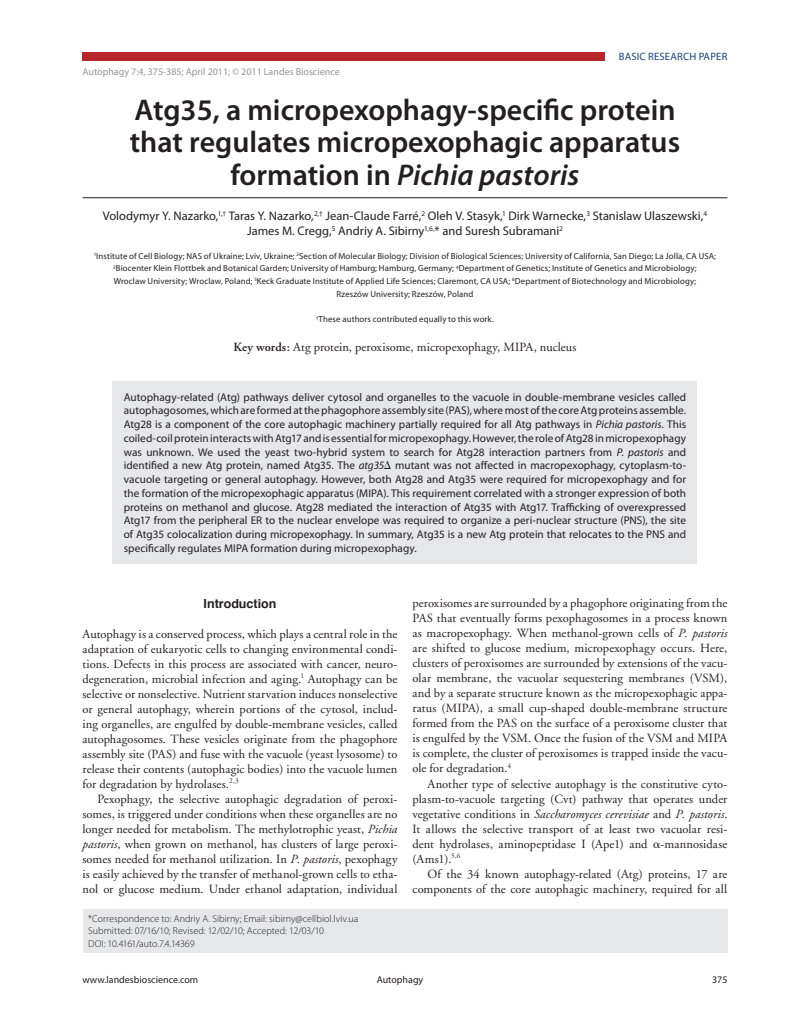
<style>
.page{position:relative;width:810px;height:1035px;background:#fff}
.page>*{position:absolute;margin:0;border:0;box-sizing:border-box;transform-origin:0 0}
.t1{font:600 30px/32.5px "Myriad Pro";color:#231f20;text-align:center}
.t2{font:12.5px/15px "Adobe Garamond";letter-spacing:.005em;color:#231f20;text-align:justify}
.t3{font:12.5px/15px "Myriad Pro";color:#231f20;text-align:center}
.t4{font:700 12.5px "Helvetica";color:#231f20}
.t5{font:11.25px/13.8px "Myriad Pro";letter-spacing:.005em;color:#231f20;text-align:justify}
.t6{font:10.62px "Myriad Pro";letter-spacing:.02em;color:#193f7c}
.t7{font:300 10px/12.5px "Myriad Pro";color:#231f20}
.t8{font:10px "Myriad Pro";color:#939598}
.t9{font:10px "Myriad Pro";color:#231f20}
.t10{font:8.75px/12.5px "Myriad Pro";letter-spacing:.015em;color:#231f20;text-align:center}
.s1{font-style:italic}
.s2{font-weight:600}
.s3{font-family:"Universal Std Greekw Math Pi"}
</style>
<div class="page">
<div style="left:82px;top:52px;width:523px;height:9px;background:#b7262b"></div>
<div style="left:83px;top:909px;width:644px;height:44px;background:#e6e7e9"></div>
<div style="left:112px;top:381px;width:586px;height:182px;background:#e6e7e9"></div>
<hr style="left:83px;top:198px;width:644px;height:1px;background:#231f20">
<p class="t8" style="left:82px;top:65px;width:259px">Autophagy 7:4, 375-385; April 2011; © 2011 Landes Bioscience</p>
<p class="t6" style="left:619px;top:50px;width:108px">Basic Research Paper</p>
<h1 class="t1" style="left:130px;top:93px;width:552px">Atg35, a micropexophagy-specific protein that regulates micropexophagic apparatus formation in <span class="s1">Pichia pastoris</span></h1>
<p class="t3" style="left:103px;top:208px;width:606px">Volodymyr Y. Nazarko,<sup>1,†</sup> Taras Y. Nazarko,<sup>2,†</sup> Jean-Claude Farré,<sup>2</sup> Oleh V. Stasyk,<sup>1</sup> Dirk Warnecke,<sup>3</sup> Stanislaw Ulaszewski,<sup>4<br></sup>James M. Cregg,<sup>5</sup> Andriy A. Sibirny<sup>1,6,</sup>* and Suresh Subramani<sup>2</sup></p>
<p class="t10" style="left:94px;top:250px;width:624px"><sup>1</sup>Institute of Cell Biology; NAS of Ukraine; Lviv, Ukraine; <sup>2</sup>Section of Molecular Biology; Division of Biological Sciences; University of California, San Diego; La Jolla, CA USA; <sup>3</sup>Biocenter Klein Flottbek and Botanical Garden; University of Hamburg; Hamburg, Germany; <sup>4</sup>Department of Genetics; Institute of Genetics and Microbiology;<br>Wroclaw University; Wroclaw, Poland; <sup>5</sup>Keck Graduate Institute of Applied Life Sciences; Claremont, CA USA; <sup>6</sup>Department of Biotechnology and Microbiology;<br>Rzeszów University; Rzeszów, Poland</p>
<p class="t10" style="left:316px;top:313px;width:179px"><sup>†</sup>These authors contributed equally to this work.</p>
<p class="t2" style="left:233px;top:340px;width:345px"><span class="s2">Key words:</span> Atg protein, peroxisome, micropexophagy, MIPA, nucleus</p>
<p class="t5" style="left:124px;top:390px;width:564px">Autophagy-related (Atg) pathways deliver cytosol and organelles to the vacuole in double-membrane vesicles called autophagosomes, which are formed at the phagophore assembly site (PAS), where most of the core Atg proteins assemble.<br>Atg28 is a component of the core autophagic machinery partially required for all Atg pathways in <span class="s1">Pichia pastoris</span>. This coiled-coil protein interacts with Atg17 and is essential for micropexophagy. H owever, the role of Atg28 in micropexophagy was unknown. We used the yeast two-hybrid system to search for Atg28 interaction partners from <span class="s1">P. pastoris</span> and identified a new Atg protein, named Atg35. The <span class="s1">atg35</span><span class="s3">Δ</span> mutant was not affected in macropexophagy, cytoplasm-to&shy;vacuole targeting or general autophagy. However, both Atg28 and Atg35 were required for micropexophagy and for the formation of the micropexophagic apparatus (MIPA). This requirement correlated with a stronger expression of both proteins on methanol and glucose. Atg28 mediated the interaction of Atg35 with Atg17. Trafficking of overexpressed Atg17 from the peripheral ER to the nuclear envelope was required to organize a peri-nuclear structure (PNS), the site of Atg35 colocalization during micropexophagy. In summary, Atg35 is a new Atg protein that relocates to the PNS and specifically regulates MIPA formation during micropexophagy.</p>
<p class="t4" style="left:204px;top:593px;width:74px">Introduction</p>
<p class="t2" style="left:83px;top:626px;width:316px">Autophagy is a conserved process, which plays a central role in the adaptation of eukaryotic cells to changing environmental condi&shy;tions. Defects in this process are associated with cancer, neuro&shy;degeneration, microbial infection and aging.<sup>1</sup> Autophagy can be selective or nonselective. Nutrient starvation induces nonselective or general autophagy, wherein portions of the cytosol, includ&shy;ing organelles, are engulfed by double-membrane vesicles, called autophagosomes. These vesicles originate from the phagophore assembly site (PAS) and fuse with the vacuole (yeast lysosome) to release their contents (autophagic bodies) into the vacuole lumen for degradation by hydrolases.<sup>2,3</sup></p>
<p class="t2" style="left:83px;top:791px;width:316px;text-indent:15px">Pexophagy, the selective autophagic degradation of peroxi&shy;somes, is triggered under conditions when these organelles are no longer needed for metabolism. The methylotrophic yeast, <span class="s1">Pichia pastoris</span>, when grown on methanol, has clusters of large peroxi&shy;somes needed for methanol utilization. In <span class="s1">P. pastoris</span>, pexophagy is easily achieved by the transfer of methanol-grown cells to etha&shy;nol or glucose medium. Under ethanol adaptation, individual</p>
<p class="t7" style="left:88px;top:912px;width:272px">*Correspondence to: Andriy A. Sibirny; Email: sibirny@cellbiol.lviv.ua<br>Submitted: 07/16/10; Revised: 12/02/10; Accepted: 12/03/10<br>DOI: 10.4161/auto.7.4.14369</p>
<p class="t2" style="left:413px;top:596px;width:316px">peroxisomes are surrounded by a phagophore originating from the PAS that eventually forms pexophagosomes in a process known as macropexophagy. When methanol-grown cells of <span class="s1">P. pastoris </span>are shifted to glucose medium, micropexophagy occurs. Here, clusters of peroxisomes are surrounded by extensions of the vacu&shy;olar membrane, the vacuolar sequestering membranes (VSM), and by a separate structure known as the micropexophagic appa&shy;ratus (MIPA), a small cup-shaped double-membrane structure formed from the PAS on the surface of a peroxisome cluster that is engulfed by the VSM. Once the fusion of the VSM and MIPA is complete, the cluster of peroxisomes is trapped inside the vacu&shy;ole for degradation.<sup>4</sup></p>
<p class="t2" style="left:412px;top:776px;width:316px;text-indent:15px">Another type of selective autophagy is the constitutive cyto&shy;plasm-to-vacuole targeting (Cvt) pathway that operates under vegetative conditions in <span class="s1">Saccharomyces cerevisiae</span> and <span class="s1">P. pastoris</span>.<br>It allows the selective transport of at least two vacuolar resi&shy;dent hydrolases, aminopeptidase I (Ape1) and <span class="s3">α</span>-mannosidase (Ams1).<sup>5,6</sup></p>
<p class="t2" style="left:412px;top:866px;width:316px;text-align:right">Of the 34 known autophagy-related (Atg) proteins, 17 are components of the core autophagic machinery, required for all</p>
<p class="t9" style="left:82px;top:973px;width:117px">www.landesbioscience.com</p>
<p class="t9" style="left:377px;top:973px;width:48px">Autophagy</p>
<p class="t9" style="left:712px;top:973px;width:17px">375</p>
</div>
